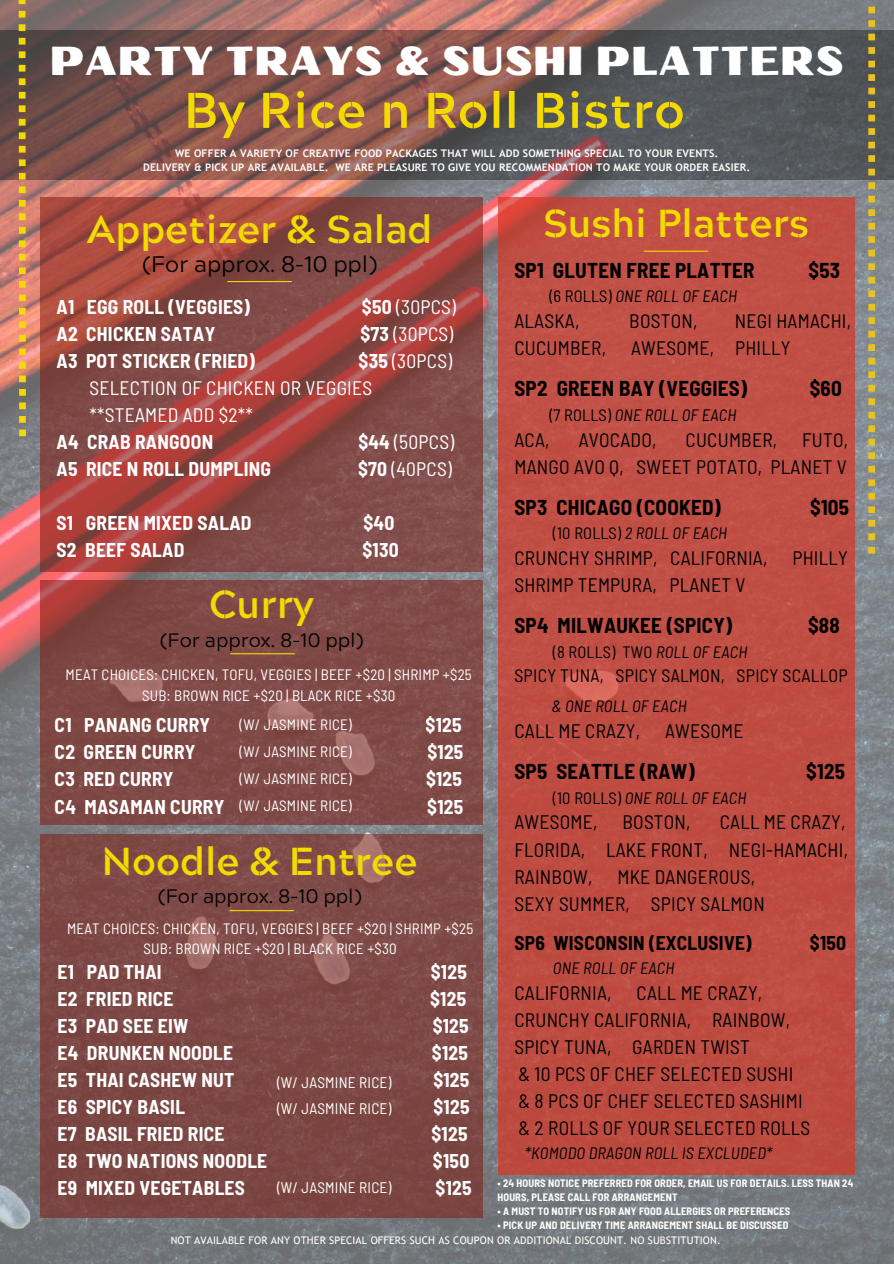
<style>
.page{position:relative;width:894px;height:1264px;background:#fff}
.page>*{position:absolute;margin:0;border:0;box-sizing:border-box;transform-origin:0 0}
.t1{font:700 50.1px "Acherus Militant 1";letter-spacing:.01em;color:#f2da02}
.t2{font:40.5px "Oilvare Base";letter-spacing:.01em;color:#fff}
.t3{font:700 39px "Acherus Militant 1";color:#f2da02}
.t4{font:22.5px "Acherus Militant 1";color:#000}
.t5{font:700 semi-condensed 21px "Barlow";letter-spacing:.01em;color:#000}
.t6{font:semi-condensed 19.5px/27px "Barlow";letter-spacing:.01em;color:#000}
.t7{font:700 semi-condensed 19.5px "Barlow";letter-spacing:.01em;color:#fff}
.t8{font:semi-condensed 19.5px/27px "Barlow";letter-spacing:.01em;color:#fff}
.t9{font:19.5px "Acherus Militant 1";color:#000}
.t10{font:700 semi-condensed 19.5px "Barlow";letter-spacing:.01em;color:#000}
.t11{font:semi-condensed 18px "Barlow";letter-spacing:.01em;color:#000}
.t12{font:italic semi-condensed 16.5px "Barlow";letter-spacing:.01em;color:#000}
.t13{font:semi-condensed 16.5px "Barlow";letter-spacing:.01em;color:#000}
.t14{font:semi-condensed 15.3px/26.4px "Barlow";letter-spacing:.01em;color:#fff}
.t15{font:semi-condensed 15px/27px "Barlow";letter-spacing:.01em;color:#fff;text-align:center}
.t16{font:700 semi-condensed 10.5px/14px "Barlow";letter-spacing:.01em;color:#fff}
.t17{font:700 10.5px/14px "Trebuchet MS";letter-spacing:.015em;color:#fff;text-align:center}
.t18{font:10.5px "Trebuchet MS";letter-spacing:.015em;color:#fff}
.s1{font-weight:700}
.s2{font-style:normal}
.s3{font-style:italic}
</style>
<div class="page">
<img style="left:0;top:0;width:893px;height:1263px">
<svg style="left:40px;top:580px;width:442px;height:245px;background:#814a47"></svg>
<svg style="left:0;top:31px;width:893px;height:149px;background:#6d5351"></svg>
<svg style="left:40px;top:197px;width:442px;height:374px;background:#934843"></svg>
<div style="left:497px;top:197px;width:357px;height:977px;background:#bf4d43"></div>
<div style="left:40px;top:834px;width:443px;height:383px;background:#7d4844"></div>
<hr style="left:229px;top:910px;width:65px;height:1px;background:#f2da02">
<svg style="left:19px;top:0;width:7px;height:436px;background:#c4a035"></svg>
<svg style="left:868px;top:0;width:6px;height:553px;background:#ac9d53"></svg>
<hr style="left:230px;top:653px;width:65px;height:1px;background:#f2da02">
<hr style="left:227px;top:281px;width:65px;height:1px;background:#f2da02">
<hr style="left:643px;top:251px;width:65px;height:1px;background:#f2da02">
<h2 class="t2" style="left:50px;top:36px;width:795px">PARTY TRAYS &amp; SUSHI PLATTERS</h2>
<h1 class="t1" style="left:184px;top:92px;width:502px">By Rice n Roll Bistro</h1>
<p class="t17" style="left:143px;top:146px;width:608px">WE OFFER A VARIETY OF CREATIVE FOOD PACKAGES THAT WILL ADD SOMETHING SPECIAL TO YOUR EVENTS.<br>DELIVERY &amp; PICK UP ARE AVAILABLE. WE ARE PLEASURE TO GIVE YOU RECOMMENDATION TO MAKE YOUR ORDER EASIER.</p>
<h3 class="t3" style="left:87px;top:214px;width:347px">Appetizer &amp; Salad</h3>
<p class="t4" style="left:142px;top:256px;width:236px">(For approx. 8-10 ppl)</p>
<p class="t7" style="left:56px;top:295px;width:195px">A1 EGG ROLL (VEGGIES)</p>
<p class="t8" style="left:362px;top:293px;width:95px"><span class="s1">$50</span> (30PCS)</p>
<p class="t7" style="left:56px;top:322px;width:160px">A2 CHICKEN SATAY</p>
<p class="t8" style="left:360px;top:320px;width:94px"><span class="s1">$73</span> (30PCS)</p>
<p class="t7" style="left:56px;top:349px;width:200px">A3 POT STICKER (FRIED)</p>
<p class="t8" style="left:90px;top:347px;width:364px;text-indent:269px"><span class="s1">$35</span> (30PCS)<br>SELECTION OF CHICKEN OR VEGGIES **STEAMED ADD $2**</p>
<p class="t7" style="left:56px;top:430px;width:158px">A4 CRAB RANGOON</p>
<p class="t8" style="left:358px;top:428px;width:97px"><span class="s1">$44</span> (50PCS)</p>
<p class="t7" style="left:56px;top:457px;width:216px">A5 RICE N ROLL DUMPLING</p>
<p class="t8" style="left:358px;top:455px;width:95px"><span class="s1">$70</span> (40PCS)</p>
<p class="t7" style="left:56px;top:511px;width:196px">S1 GREEN MIXED SALAD</p>
<p class="t7" style="left:363px;top:511px;width:32px">$40</p>
<p class="t7" style="left:56px;top:538px;width:129px">S2 BEEF SALAD</p>
<p class="t7" style="left:362px;top:538px;width:38px">$130</p>
<h3 class="t3" style="left:209px;top:590px;width:106px">Curry</h3>
<p class="t9" style="left:160px;top:632px;width:204px">(For approx. 8-10 ppl)</p>
<p class="t15" style="left:66px;top:663px;width:407px;line-height:20.9px">MEAT CHOICES: CHICKEN, TOFU, VEGGIES | BEEF +$20 | SHRIMP +$25<br>SUB: BROWN RICE +$20 | BLACK RICE +$30</p>
<p class="t7" style="left:55px;top:712px;width:157px">C1 PANANG CURRY</p>
<p class="t7" style="left:425px;top:712px;width:38px">$125</p>
<p class="t7" style="left:55px;top:740px;width:142px">C2 GREEN CURRY</p>
<p class="t7" style="left:427px;top:740px;width:38px">$125</p>
<p class="t7" style="left:55px;top:767px;width:120px">C3 RED CURRY</p>
<p class="t7" style="left:426px;top:767px;width:38px">$125</p>
<p class="t7" style="left:55px;top:794px;width:171px">C4 MASAMAN CURRY</p>
<p class="t7" style="left:427px;top:794px;width:38px">$125</p>
<p class="t15" style="left:239px;top:710px;width:113px;text-align:justify">(W/ JASMINE RICE) (W/ JASMINE RICE) (W/ JASMINE RICE) (W/ JASMINE RICE)</p>
<h3 class="t3" style="left:102px;top:847px;width:317px">Noodle &amp; Entree</h3>
<p class="t9" style="left:158px;top:889px;width:204px">(For approx. 8-10 ppl)</p>
<p class="t15" style="left:67px;top:917px;width:407px;line-height:20.2px">MEAT CHOICES: CHICKEN, TOFU, VEGGIES | BEEF +$20 | SHRIMP +$25<br>SUB: BROWN RICE +$20 | BLACK RICE +$30</p>
<p class="t7" style="left:58px;top:959px;width:105px">E1 PAD THAI</p>
<p class="t7" style="left:430px;top:959px;width:38px">$125</p>
<p class="t7" style="left:58px;top:986px;width:117px">E2 FRIED RICE</p>
<p class="t7" style="left:430px;top:986px;width:38px">$125</p>
<p class="t7" style="left:58px;top:1013px;width:132px">E3 PAD SEE EIW</p>
<p class="t7" style="left:432px;top:1013px;width:38px">$125</p>
<p class="t7" style="left:58px;top:1040px;width:177px">E4 DRUNKEN NOODLE</p>
<p class="t7" style="left:432px;top:1040px;width:38px">$125</p>
<p class="t7" style="left:58px;top:1067px;width:178px">E5 THAI CASHEW NUT</p>
<p class="t7" style="left:433px;top:1067px;width:38px">$125</p>
<p class="t7" style="left:58px;top:1094px;width:129px">E6 SPICY BASIL</p>
<p class="t7" style="left:433px;top:1094px;width:38px">$125</p>
<p class="t7" style="left:58px;top:1121px;width:168px">E7 BASIL FRIED RICE</p>
<p class="t7" style="left:431px;top:1121px;width:38px">$125</p>
<p class="t7" style="left:58px;top:1148px;width:211px">E8 TWO NATIONS NOODLE</p>
<p class="t7" style="left:433px;top:1148px;width:38px">$150</p>
<p class="t7" style="left:58px;top:1175px;width:189px">E9 MIXED VEGETABLES</p>
<p class="t7" style="left:435px;top:1175px;width:38px">$125</p>
<p class="t14" style="left:277px;top:1068px;width:116px">(W/ JASMINE RICE) (W/ JASMINE RICE)</p>
<p class="t14" style="left:277px;top:1173px;width:116px">(W/ JASMINE RICE)</p>
<h3 class="t3" style="left:543px;top:209px;width:267px">Sushi Platters</h3>
<p class="t5" style="left:514px;top:256px;width:242px">SP1 GLUTEN FREE PLATTER</p>
<p class="t5" style="left:808px;top:256px;width:33px">$53</p>
<p class="t12" style="left:549px;top:286px;width:189px"><span class="s2">(6 ROLLS)</span> ONE ROLL OF EACH</p>
<p class="t6" style="left:514px;top:307px;width:66px">ALASKA,</p>
<p class="t6" style="left:629px;top:307px;width:70px">BOSTON,</p>
<p class="t6" style="left:734px;top:307px;width:118px">NEGI HAMACHI,</p>
<p class="t6" style="left:514px;top:334px;width:93px">CUCUMBER,</p>
<p class="t6" style="left:631px;top:334px;width:161px">AWESOME, PHILLY</p>
<p class="t5" style="left:514px;top:375px;width:234px">SP2 GREEN BAY (VEGGIES)</p>
<p class="t5" style="left:809px;top:375px;width:34px">$60</p>
<p class="t12" style="left:549px;top:404px;width:188px"><span class="s2">(7 ROLLS)</span> ONE ROLL OF EACH</p>
<p class="t6" style="left:514px;top:425px;width:37px">ACA,</p>
<p class="t6" style="left:578px;top:425px;width:79px">AVOCADO,</p>
<p class="t6" style="left:685px;top:425px;width:93px">CUCUMBER,</p>
<p class="t6" style="left:514px;top:425px;width:335px;text-align:right">FUTO,<br>MANGO AVO Q, SWEET POTATO, PLANET V</p>
<p class="t5" style="left:514px;top:493px;width:208px">SP3 CHICAGO (COOKED)</p>
<p class="t5" style="left:809px;top:493px;width:41px">$105</p>
<p class="t12" style="left:552px;top:523px;width:176px"><span class="s2">(10 ROLLS)</span> 2 ROLL OF EACH</p>
<p class="t6" style="left:514px;top:544px;width:254px">CRUNCHY SHRIMP, CALIFORNIA,</p>
<p class="t6" style="left:792px;top:544px;width:57px">PHILLY</p>
<p class="t6" style="left:514px;top:571px;width:233px">SHRIMP TEMPURA, PLANET V</p>
<p class="t5" style="left:514px;top:612px;width:219px">SP4 MILWAUKEE (SPICY)</p>
<p class="t5" style="left:807px;top:612px;width:33px">$88</p>
<p class="t13" style="left:552px;top:641px;width:196px">(8 ROLLS) TWO <span class="s3">ROLL OF EACH</span></p>
<p class="t11" style="left:514px;top:664px;width:335px">SPICY TUNA, SPICY SALMON, SPICY SCALLOP</p>
<p class="t12" style="left:551px;top:695px;width:136px">&amp; ONE ROLL OF EACH</p>
<p class="t6" style="left:514px;top:716px;width:127px">CALL ME CRAZY,</p>
<p class="t6" style="left:665px;top:716px;width:80px">AWESOME</p>
<p class="t5" style="left:514px;top:757px;width:182px">SP5 SEATTLE (RAW)</p>
<p class="t5" style="left:806px;top:757px;width:40px">$125</p>
<p class="t12" style="left:552px;top:787px;width:195px"><span class="s2">(10 ROLLS)</span> ONE ROLL OF EACH</p>
<p class="t6" style="left:514px;top:808px;width:84px">AWESOME,</p>
<p class="t6" style="left:622px;top:808px;width:70px">BOSTON,</p>
<p class="t6" style="left:514px;top:808px;width:335px;text-indent:205px">CALL ME CRAZY,<br>FLORIDA, LAKE FRONT, NEGI-HAMACHI,<br>RAINBOW,</p>
<p class="t6" style="left:514px;top:862px;width:252px;text-indent:103px">MKE DANGEROUS,<br>SEXY SUMMER, SPICY SALMON</p>
<p class="t10" style="left:514px;top:930px;width:239px">SP6 WISCONSIN (EXCLUSIVE)</p>
<p class="t10" style="left:809px;top:930px;width:38px">$150</p>
<p class="t12" style="left:552px;top:957px;width:123px">ONE ROLL OF EACH</p>
<p class="t6" style="left:514px;top:978px;width:99px">CALIFORNIA,</p>
<p class="t6" style="left:514px;top:978px;width:297px;text-indent:122px">CALL ME CRAZY,<br>CRUNCHY CALIFORNIA, RAINBOW,<br>SPICY TUNA, GARDEN TWIST<br>&amp; 10 PCS OF CHEF SELECTED SUSHI<br>&amp; 8 PCS OF CHEF SELECTED SASHIMI &amp; 2 ROLLS OF YOUR SELECTED ROLLS</p>
<p class="t12" style="left:525px;top:1142px;width:249px">*KOMODO DRAGON ROLL IS EXCLUDED*</p>
<p class="t16" style="left:497px;top:1175px;width:357px">• 24 HOURS NOTICE PREFERRED FOR ORDER, EMAIL US FOR DETAILS. LESS THAN 24<br>HOURS, PLEASE CALL FOR ARRANGEMENT</p>
<p class="t16" style="left:497px;top:1203px;width:294px">• A MUST TO NOTIFY US FOR ANY FOOD ALLERGIES OR PREFERENCES</p>
<p class="t16" style="left:497px;top:1217px;width:292px">• PICK UP AND DELIVERY TIME ARRANGEMENT SHALL BE DISCUSSED</p>
<p class="t18" style="left:171px;top:1234px;width:551px">NOT AVAILABLE FOR ANY OTHER SPECIAL OFFERS SUCH AS COUPON OR ADDITIONAL DISCOUNT. NO SUBSTITUTION.</p>
</div>
